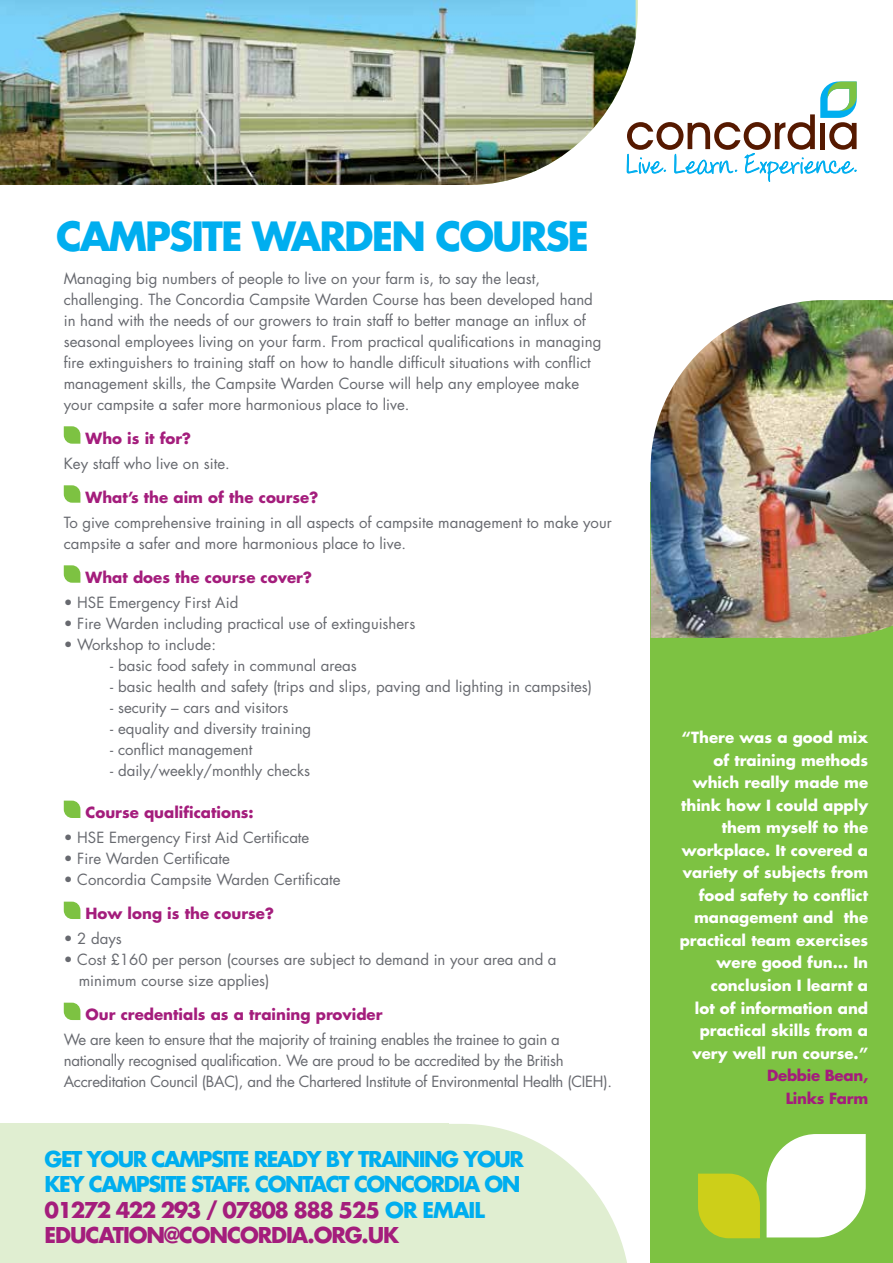
<style>
.page{position:relative;width:893px;height:1263px;background:#fff}
.page>*{position:absolute;margin:0;border:0;box-sizing:border-box;transform-origin:0 0}
.t1{font:700 39.15px "Futura";letter-spacing:-.05em;color:#00aeef}
.t2{font:27.15px "Donnys Hand";letter-spacing:.005em;color:#00aeef}
.t3{font:700 21.15px/25.5px "Futura";letter-spacing:-.07em;color:#a41d7c}
.t4{font:700 21.15px "Futura";letter-spacing:-.07em;color:#00aeef}
.t5{font:15px/21px "Futura";color:#67696f}
.t6{font:700 15px/22.5px "Futura";color:#fff;text-align:right}
.t7{font:15px/21px "Futura";letter-spacing:-.02em;color:#67696f}
.t8{font:700 15px "Futura";color:#a41d7c}
.t9{font:700 15px/22.5px "Futura";letter-spacing:-.02em;color:#a41d7c;text-align:right}
.s1{color:#00aeef}
</style>
<div class="page">
<div style="left:0;top:1124px;width:448px;height:139px;background:#e0eed1"></div>
<svg style="left:448px;top:1124px;width:179px;height:139px;fill:#e0eed1"></svg>
<svg style="left:64px;top:426px;width:16px;height:18px"></svg>
<svg style="left:64px;top:485px;width:16px;height:18px"></svg>
<svg style="left:64px;top:565px;width:16px;height:18px"></svg>
<svg style="left:64px;top:801px;width:16px;height:17px"></svg>
<svg style="left:64px;top:902px;width:16px;height:17px"></svg>
<svg style="left:64px;top:1003px;width:16px;height:17px"></svg>
<img style="left:0;top:0;width:636px;height:185px">
<div style="left:651px;top:483px;width:242px;height:780px;background:#7dc242"></div>
<img style="left:651px;top:300px;width:242px;height:338px">
<svg style="left:626px;top:82px;width:231px;height:100px"></svg>
<svg style="left:767px;top:1134px;width:99px;height:103px;background:#f1f8ea"></svg>
<svg style="left:698px;top:1173px;width:62px;height:65px;background:#c3cd1d"></svg>
<h2 class="t2" style="left:624px;top:147px;width:234px">Live. Learn. Experience.</h2>
<h1 class="t1" style="left:56px;top:209px;width:535px">CAMPSITE WARDEN COURSE</h1>
<p class="t5" style="left:64px;top:268px;width:539px">Managing big numbers of people to live on your farm is, to say the least, challenging. The Concordia Campsite Warden Course has been developed hand in hand with the needs of our growers to train staff to better manage an influx of seasonal employees living on your farm. From practical qualifications in managing fire extinguishers to training staff on how to handle difficult situations with conflict management skills, the Campsite Warden Course will help any employee make your campsite a safer more harmonious place to live.</p>
<p class="t8" style="left:86px;top:428px;width:107px">Who is it for?</p>
<p class="t5" style="left:64px;top:453px;width:168px">Key staff who live on site.</p>
<p class="t8" style="left:86px;top:487px;width:234px">What’s the aim of the course?</p>
<p class="t5" style="left:64px;top:512px;width:549px">To give comprehensive training in all aspects of campsite management to make your campsite a safer and more harmonious place to live.</p>
<p class="t8" style="left:86px;top:567px;width:228px">What does the course cover?</p>
<p class="t5" style="left:64px;top:592px;width:176px">• HSE Emergency First Aid</p>
<p class="t5" style="left:64px;top:613px;width:353px">• Fire Warden including practical use of extinguishers</p>
<p class="t5" style="left:64px;top:634px;width:154px">• Workshop to include:</p>
<p class="t5" style="left:110px;top:655px;width:248px">- basic food safety in communal areas</p>
<p class="t5" style="left:110px;top:676px;width:483px">- basic health and safety (trips and slips, paving and lighting in campsites)</p>
<p class="t5" style="left:110px;top:697px;width:180px">- security – cars and visitors</p>
<p class="t5" style="left:110px;top:718px;width:203px">- equality and diversity training</p>
<p class="t5" style="left:110px;top:739px;width:144px">- conflict management</p>
<p class="t5" style="left:110px;top:760px;width:201px">- daily/weekly/monthly checks</p>
<p class="t8" style="left:86px;top:802px;width:170px">Course qualifications:</p>
<p class="t5" style="left:64px;top:827px;width:247px">• HSE Emergency First Aid Certificate</p>
<p class="t5" style="left:64px;top:848px;width:168px">• Fire Warden Certificate</p>
<p class="t5" style="left:64px;top:869px;width:278px">• Concordia Campsite Warden Certificate</p>
<p class="t8" style="left:86px;top:903px;width:190px">How long is the course?</p>
<p class="t5" style="left:64px;top:928px;width:60px">• 2 days</p>
<p class="t5" style="left:79px;top:949px;width:479px;text-indent:-15px">• Cost £160 per person (courses are subject to demand in your area and a minimum course size applies)</p>
<p class="t8" style="left:86px;top:1004px;width:298px">Our credentials as a training provider</p>
<p class="t7" style="left:64px;top:1029px;width:550px">We are keen to ensure that the majority of training enables the trainee to gain a nationally recognised qualification. We are proud to be accredited by the British<br>Accreditation Council (BAC), and the Chartered Institute of Environmental Health (CIEH).</p>
<p class="t6" style="left:680px;top:726px;width:190px">“There was a good mix of training methods which really made me think how I could apply them myself to the workplace. It covered a variety of subjects from food safety to conflict management and the practical team exercises were good fun... In conclusion I learnt a<br>lot of information and practical skills from a very well run course.”</p>
<p class="t9" style="left:767px;top:1064px;width:103px">Debbie Bean,<br>Links Farm</p>
<h3 class="t4" style="left:45px;top:1144px;width:73px">Get your</h3>
<h3 class="t4" style="left:152px;top:1144px;width:14px">campsite</h3>
<h3 class="t4" style="left:254px;top:1144px;width:15px">read</h3>
<h3 class="t4" style="left:306px;top:1144px;width:66px">y by training</h3>
<h3 class="t4" style="left:463px;top:1144px;width:31px">your</h3>
<h3 class="t4" style="left:45px;top:1169px;width:58px">key campsite</h3>
<h3 class="t4" style="left:191px;top:1169px;width:13px">staff</h3>
<h3 class="t3" style="left:45px;top:1171px;width:458px;text-indent:309px"><span class="s1">CONCORDIA on<br></span>01272 422 293 / 07808 888 525 <span class="s1">or email<br></span>education</h3>
<h3 class="t4" style="left:244px;top:1169px;width:39px">. Contact</h3>
<h3 class="t3" style="left:164px;top:1222px;width:30px">@concordia</h3>
<h3 class="t3" style="left:307px;top:1222px;width:24px">.org</h3>
<h3 class="t3" style="left:362px;top:1222px;width:39px">.uk</h3>
</div>
